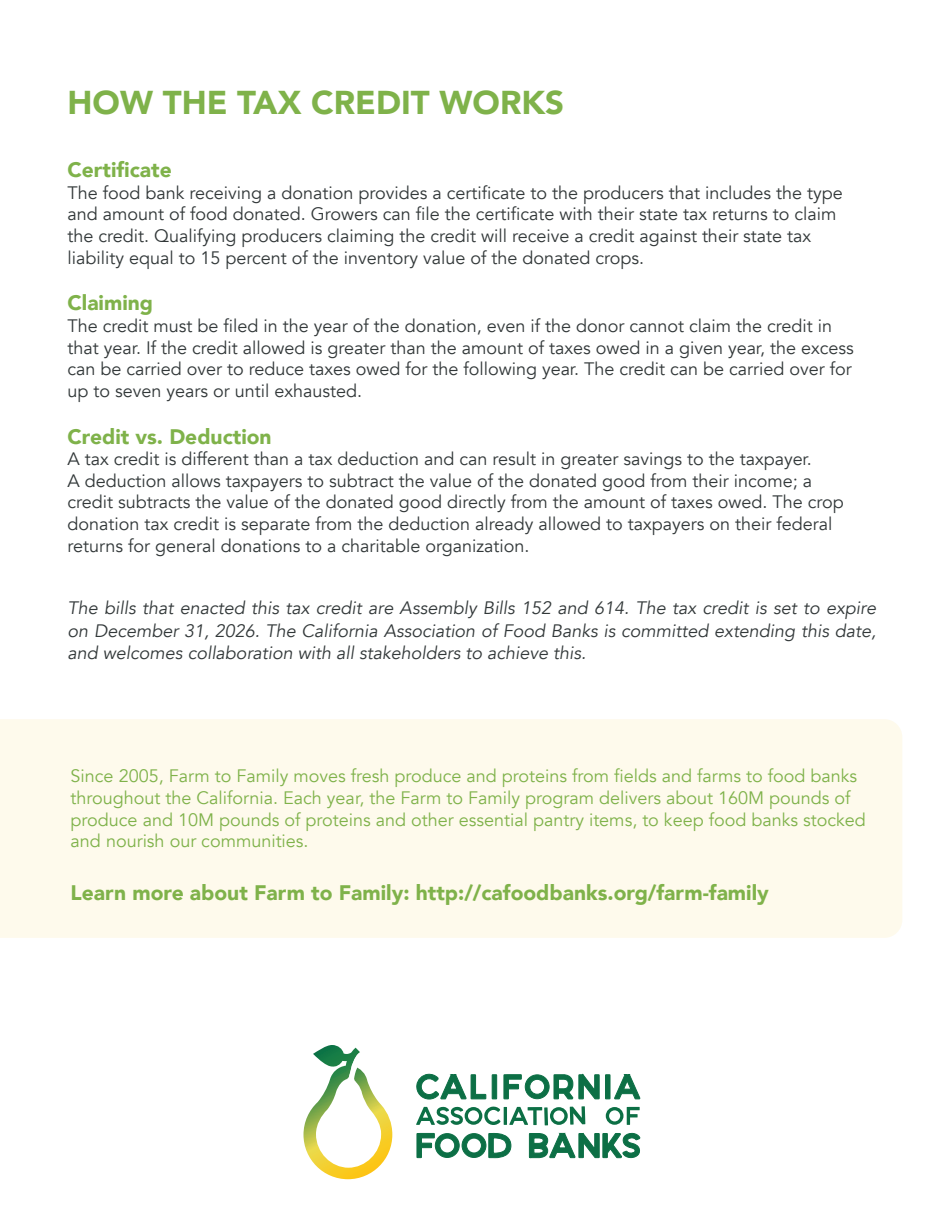
<style>
.page{position:relative;width:945px;height:1215px;background:#fff}
.page>*{position:absolute;margin:0;border:0;box-sizing:border-box;transform-origin:0 0}
.t1{font:900 33px "Avenir";color:#7fb24a}
.t2{font:900 21px "Avenir";color:#7fb24a}
.t3{font:18px/21.6px "Avenir";color:#323839}
.t4{font:18px/21.6px "Avenir";color:#7fb24a}
.t5{font:italic 18px/22.5px "Avenir";color:#323839;text-align:justify}
</style>
<div class="page">
<div style="left:0;top:719px;width:902px;height:219px;background:#fefaec"></div>
<svg style="left:416px;top:1074px;width:70px;height:25px"></svg>
<div style="left:492px;top:1075px;width:5px;height:24px;background:#0c6f45"></div>
<div style="left:492px;top:1075px;width:5px;height:24px;border:1px solid #0c6f45"></div>
<svg style="left:504px;top:1075px;width:69px;height:24px"></svg>
<svg style="left:579px;top:1075px;width:20px;height:24px"></svg>
<hr style="left:606px;top:1075px;width:4px;height:24px;background:#0c6f45">
<div style="left:605px;top:1075px;width:5px;height:24px;border:1px solid #0c6f45"></div>
<svg style="left:614px;top:1075px;width:26px;height:24px"></svg>
<svg style="left:416px;top:1106px;width:85px;height:19px"></svg>
<hr style="left:504px;top:1107px;width:3px;height:18px;background:#0c6f45">
<svg style="left:509px;top:1106px;width:76px;height:19px"></svg>
<svg style="left:606px;top:1107px;width:34px;height:18px"></svg>
<svg style="left:417px;top:1133px;width:94px;height:25px"></svg>
<svg style="left:529px;top:1133px;width:111px;height:25px"></svg>
<svg style="left:303px;top:1045px;width:89px;height:134px"></svg>
<h1 class="t1" style="left:68px;top:74px;width:498px">HOW THE TAX CREDIT WORKS</h1>
<p class="t2" style="left:68px;top:152px;width:106px">Certificate</p>
<p class="t3" style="left:68px;top:182px;width:777px">The food bank receiving a donation provides a certificate to the producers that includes the type and amount of food donated. Growers can file the certificate with their state tax returns to claim the credit. Qualifying producers claiming the credit will receive a credit against their state tax liability equal to 15 percent of the inventory value of the donated crops.</p>
<p class="t2" style="left:68px;top:285px;width:87px">Claiming</p>
<p class="t3" style="left:68px;top:315px;width:788px">The credit must be filed in the year of the donation, even if the donor cannot claim the credit in that year. If the credit allowed is greater than the amount of taxes owed in a given year, the excess can be carried over to reduce taxes owed for the following year. The credit can be carried over for up to seven years or until exhausted.</p>
<p class="t2" style="left:68px;top:418px;width:206px">Credit vs. Deduction</p>
<p class="t3" style="left:68px;top:449px;width:778px">A tax credit is different than a tax deduction and can result in greater savings to the taxpayer.<br>A deduction allows taxpayers to subtract the value of the donated good from their income; a credit subtracts the value of the donated good directly from the amount of taxes owed. The crop donation tax credit is separate from the deduction already allowed to taxpayers on their federal returns for general donations to a charitable organization.</p>
<p class="t5" style="left:68px;top:597px;width:810px">The bills that enacted this tax credit are Assembly Bills 152 and 614. The tax credit is set to expire on December 31, 2026. The California Association of Food Banks is committed extending this date, and welcomes collaboration with all stakeholders to achieve this.</p>
<p class="t4" style="left:71px;top:766px;width:797px">Since 2005, Farm to Family moves fresh produce and proteins from fields and farms to food banks throughout the California. Each year, the Farm to Family program delivers about 160M pounds of produce and 10M pounds of proteins and other essential pantry items, to keep food banks stocked and nourish our communities.</p>
<p class="t2" style="left:71px;top:875px;width:700px">Learn more about Farm to Family: http://cafoodbanks.org/farm-family</p>
</div>
